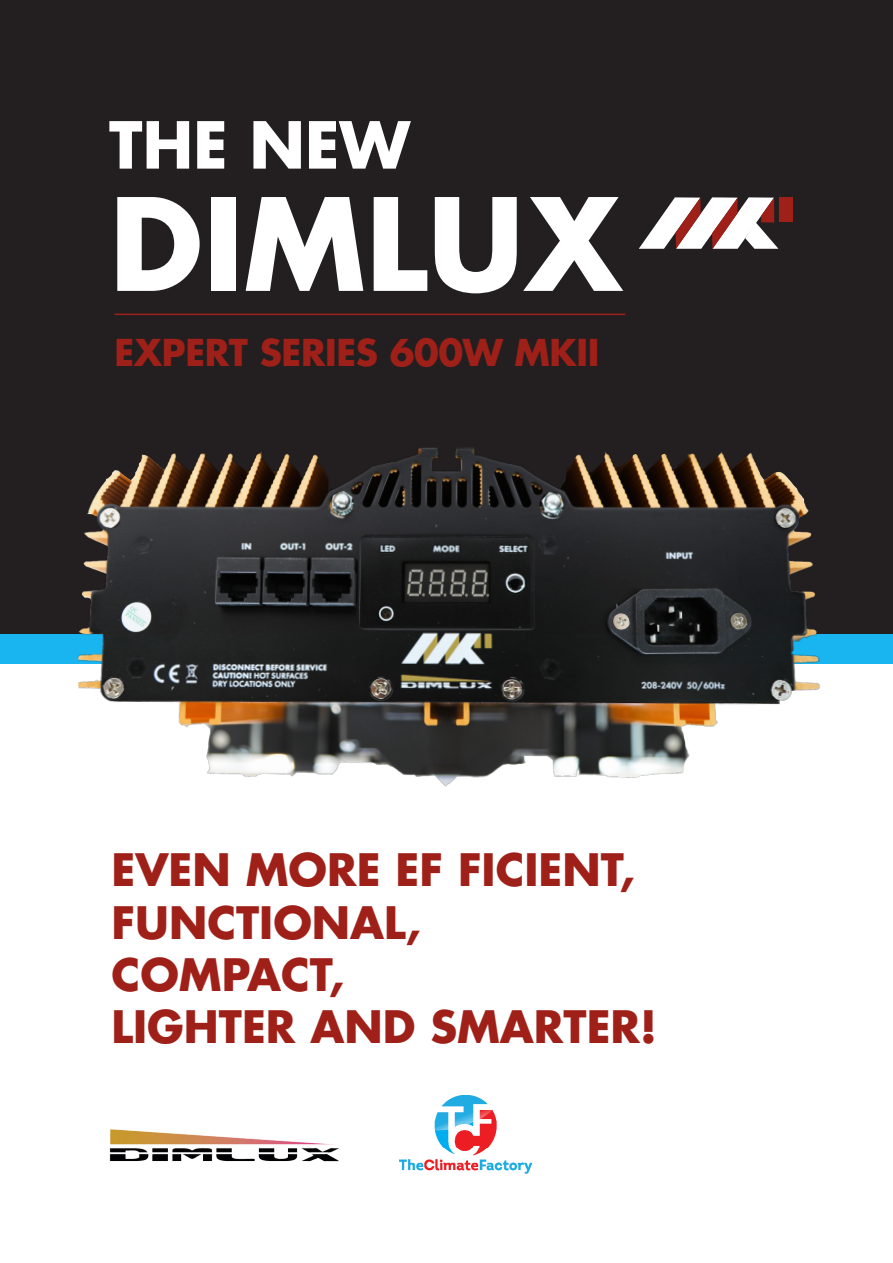
<style>
.page{position:relative;width:893px;height:1263px;background:#fff}
.page>*{position:absolute;margin:0;border:0;box-sizing:border-box;transform-origin:0 0}
.t1{font:700 124.5px "Futura Std";color:#fff}
.t2{font:700 63px "Futura Std";color:#fff}
.t3{font:700 43.5px "Futura Std";color:#9f2018}
.t4{font:700 36px "Futura Std";letter-spacing:-.01em;color:#9f2018}
</style>
<div class="page">
<div style="left:0;top:0;width:893px;height:651px;background:#231f20"></div>
<img style="left:109px;top:1129px;width:230px;height:33px">
<svg style="left:639px;top:197px;width:139px;height:52px"></svg>
<div style="left:779px;top:197px;width:13px;height:25px;background:#9f2018"></div>
<hr style="left:114px;top:314px;width:511px;height:1px;background:#9f2018">
<div style="left:0;top:634px;width:893px;height:29px;background:#19b5f0"></div>
<img style="left:76px;top:447px;width:745px;height:340px">
<img style="left:400px;top:1095px;width:132px;height:79px">
<p class="t2" style="left:109px;top:103px;width:302px">THE NEW</p>
<p class="t1" style="left:109px;top:161px;width:515px">DIMLUX</p>
<p class="t4" style="left:114px;top:329px;width:486px">EXPERT SERIES 600W MKII</p>
<p class="t3" style="left:112px;top:841px;width:525px">EVEN MORE EF FICIENT,</p>
<p class="t3" style="left:112px;top:893px;width:311px">FUNCTIONAL,</p>
<p class="t3" style="left:112px;top:945px;width:234px">COMPACT,</p>
<p class="t3" style="left:112px;top:998px;width:547px">LIGHTER AND SMARTER!</p>
</div>
